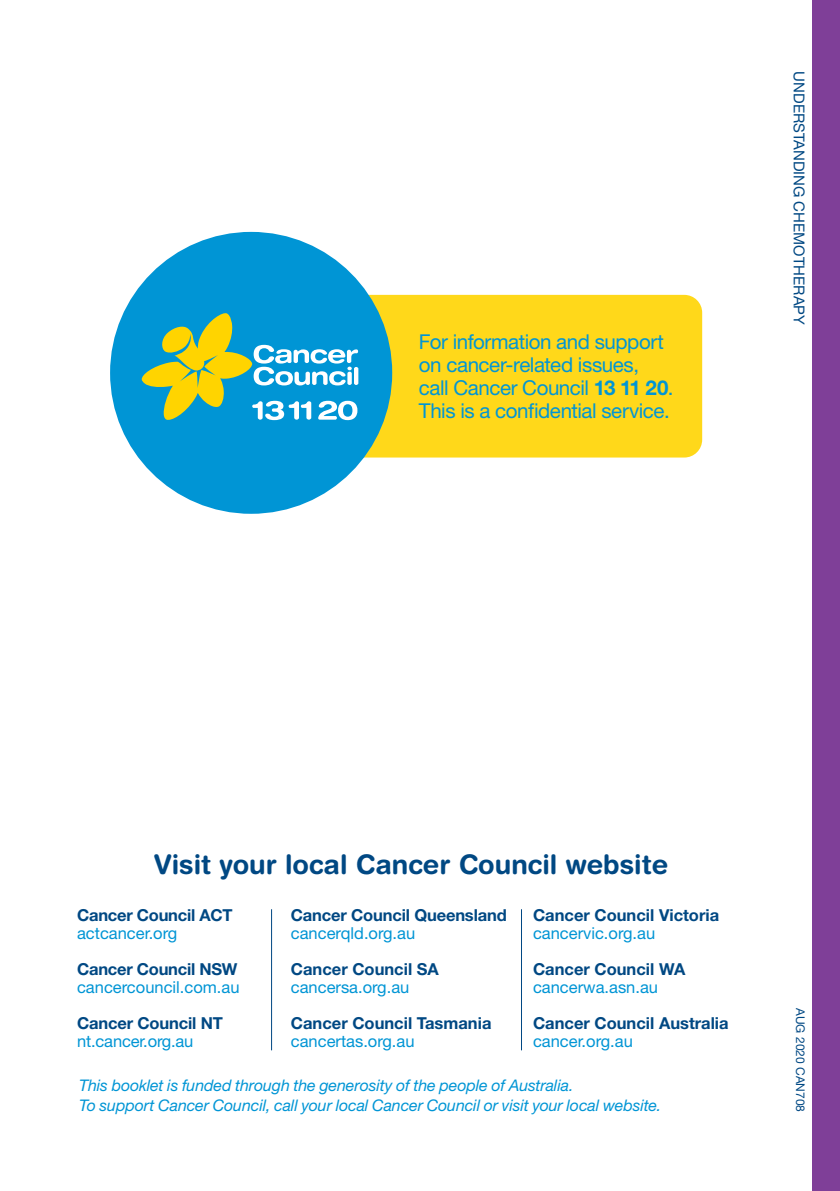
<style>
.page{position:relative;width:840px;height:1191px;background:#fff}
.page>*{position:absolute;margin:0;border:0;box-sizing:border-box;transform-origin:0 0}
.t1{font:700 27px "Helvetica Rounded LT Std";color:#004883}
.t2{font:20.4px/23.2px "Helvetica Neue LT Std";letter-spacing:-.02em;color:#0095d5}
.t3{font:700 16.4px "Helvetica Neue LT Std";color:#004883}
.t4{font:16.4px "Helvetica Neue LT Std";color:#0095d5}
.t5{font:italic 16px/20px "Helvetica Neue LT Std";letter-spacing:-.01em;color:#0095d5}
.t6{font:15px "Helvetica Neue LT Std";color:#004883}
.t7{font:12px "Helvetica Neue LT Std";color:#004883}
.s1{font-weight:700}
</style>
<div class="page">
<div style="left:158px;top:295px;width:543px;height:162px;background:#ffd81a;border-radius:18px"></div>
<div style="left:110px;top:232px;width:282px;height:282px;background:#0095d5;border-radius:50%"></div>
<svg style="left:141px;top:313px;width:217px;height:108px"></svg>
<hr style="left:271px;top:909px;width:1px;height:141px;background:#004883">
<hr style="left:521px;top:909px;width:1px;height:141px;background:#004883">
<div style="left:811px;top:0;width:28px;height:1191px;background:#7f3f98"></div>
<p class="t2" style="left:418px;top:330px;width:256px">For information and support on cancer-related issues, call Cancer Council <span class="s1">13 11 20</span>.<br>This is a confidential service.</p>
<p class="t6" style="left:807px;top:71px;width:255px;rotate:90deg">UNDERSTANDING CHEMOTHERAPY</p>
<h1 class="t1" style="left:154px;top:848px;width:515px">Visit your local Cancer Council website</h1>
<p class="t3" style="left:77px;top:905px;width:157px">Cancer Council ACT</p>
<p class="t4" style="left:77px;top:923px;width:102px">actcancer.org</p>
<p class="t3" style="left:77px;top:959px;width:162px">Cancer Council NSW</p>
<p class="t4" style="left:77px;top:977px;width:164px">cancercouncil.com.au</p>
<p class="t3" style="left:77px;top:1013px;width:147px">Cancer Council NT</p>
<p class="t4" style="left:77px;top:1031px;width:118px">nt.cancer.org.au</p>
<p class="t3" style="left:291px;top:905px;width:217px">Cancer Council Queensland</p>
<p class="t4" style="left:291px;top:923px;width:126px">cancerqld.org.au</p>
<p class="t3" style="left:291px;top:959px;width:149px">Cancer Council SA</p>
<p class="t4" style="left:291px;top:977px;width:120px">cancersa.org.au</p>
<p class="t3" style="left:291px;top:1013px;width:202px">Cancer Council Tasmania</p>
<p class="t4" style="left:291px;top:1031px;width:125px">cancertas.org.au</p>
<p class="t3" style="left:532px;top:905px;width:188px">Cancer Council Victoria</p>
<p class="t4" style="left:532px;top:923px;width:124px">cancervic.org.au</p>
<p class="t3" style="left:532px;top:959px;width:154px">Cancer Council WA</p>
<p class="t4" style="left:532px;top:977px;width:126px">cancerwa.asn.au</p>
<p class="t3" style="left:532px;top:1013px;width:197px">Cancer Council Australia</p>
<p class="t4" style="left:532px;top:1031px;width:101px">cancer.org.au</p>
<p class="t5" style="left:79px;top:1075px;width:583px">This booklet is funded through the generosity of the people of Australia.<br>To support Cancer Council, call your local Cancer Council or visit your local website.</p>
<p class="t7" style="left:807px;top:1008px;width:106px;rotate:90deg">AUG 2020 CAN708</p>
</div>
